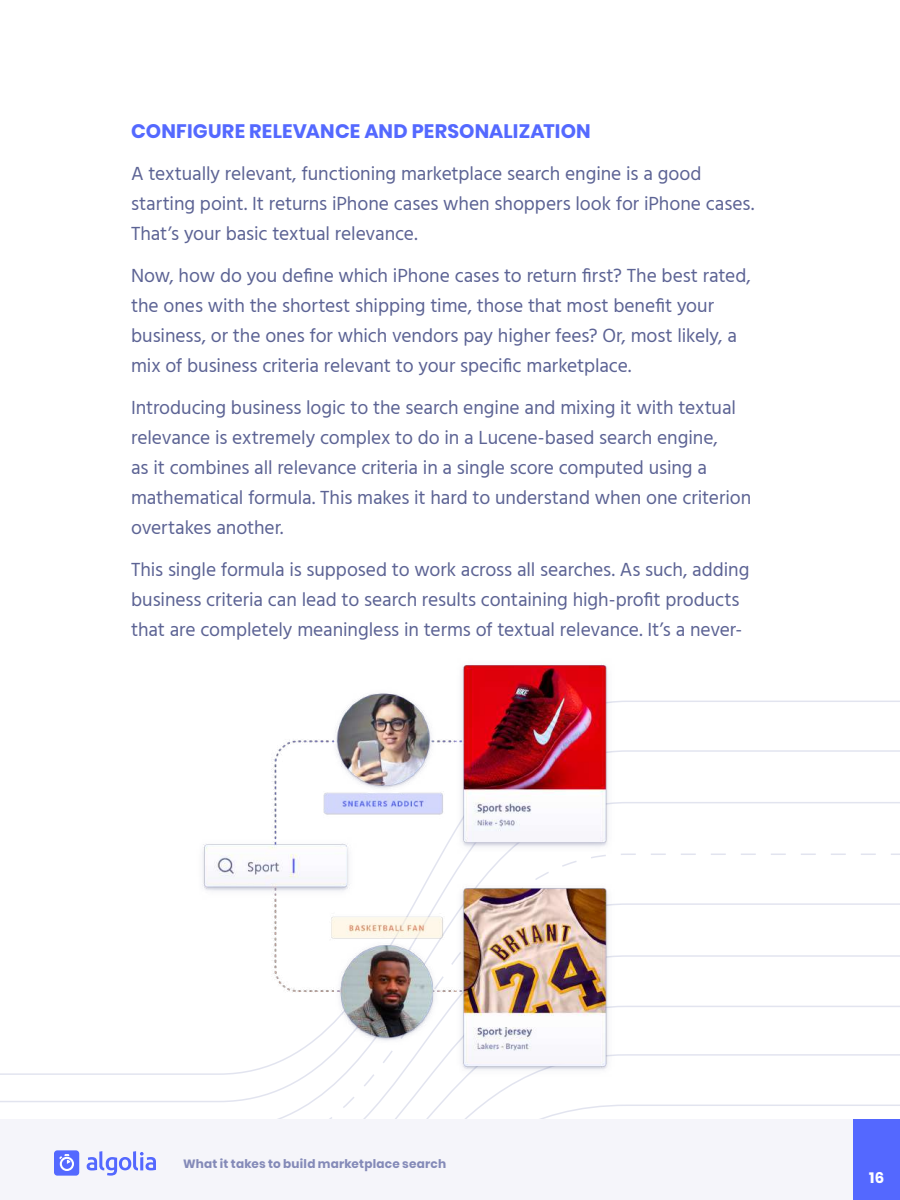
<style>
.page{position:relative;width:900px;height:1200px;background:#fff}
.page>*{position:absolute;margin:0;border:0;box-sizing:border-box;transform-origin:0 0}
.t1{font:19.5px/30px "Hind";letter-spacing:-.005em;color:#5c6394}
.t2{font:700 19.5px "Poppins";letter-spacing:.01em;color:#5469ff}
.t3{font:700 15px "Poppins";color:#fff}
.t4{font:700 12px "Poppins";letter-spacing:.02em;color:#848ab8}
</style>
<div class="page">
<div style="left:0;top:1119px;width:900px;height:81px;background:#f5f5fa"></div>
<div style="left:54px;top:1150px;width:25px;height:26px;background:#5469ff;border-radius:3px"></div>
<svg style="left:59px;top:1154px;width:15px;height:17px"></svg>
<svg style="left:87px;top:1151px;width:69px;height:25px"></svg>
<div style="left:854px;top:1119px;width:46px;height:81px;background:#5468ff"></div>
<svg style="left:614px;top:1006px;width:286px;height:50px"></svg>
<svg style="left:0;top:1073px;width:900px;height:46px"></svg>
<img style="left:196px;top:664px;width:418px;height:413px">
<p class="t2" style="left:131px;top:120px;width:461px">CONFIGURE RELEVANCE AND PERSONALIZATION</p>
<p class="t1" style="left:131px;top:160px;width:625px">A textually relevant, functioning marketplace search engine is a good starting point. It returns iPhone cases when shoppers look for iPhone cases.<br>That’s your basic textual relevance.</p>
<p class="t1" style="left:131px;top:262px;width:621px">Now, how do you define which iPhone cases to return first? The best rated, the ones with the shortest shipping time, those that most benefit your business, or the ones for which vendors pay higher fees? Or, most likely, a mix of business criteria relevant to your specific marketplace.</p>
<p class="t1" style="left:131px;top:394px;width:622px">Introducing business logic to the search engine and mixing it with textual relevance is extremely complex to do in a Lucene-based search engine,<br>as it combines all relevance criteria in a single score computed using a mathematical formula. This makes it hard to understand when one criterion overtakes another.</p>
<p class="t1" style="left:131px;top:556px;width:620px">This single formula is supposed to work across all searches. As such, adding business criteria can lead to search results containing high-profit products that are completely meaningless in terms of textual relevance. It’s a never-</p>
<p class="t4" style="left:183px;top:1156px;width:264px">What it takes to build marketplace search</p>
<p class="t3" style="left:869px;top:1169px;width:17px">16</p>
</div>
